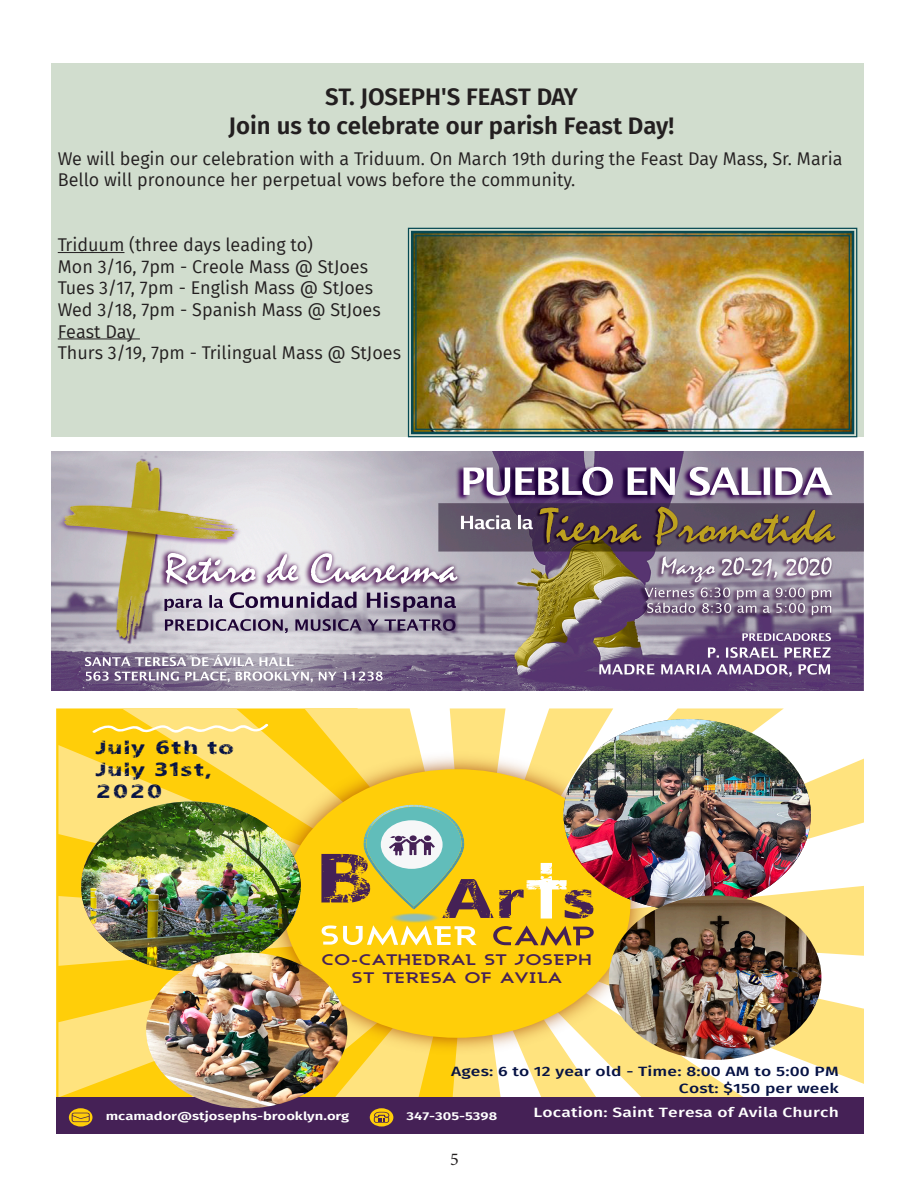
<style>
.page{position:relative;width:918px;height:1188px;background:#fff}
.page>*{position:absolute;margin:0;border:0;box-sizing:border-box;transform-origin:0 0}
.t1{font:600 24px "Fira Sans";color:#231f20}
.t2{font:18.45px/22.2px "Whitefunkyrabbit";color:#061244;scale:1.84 1}
.t3{font:18px/21.6px "Fira Sans";color:#231f20}
.t4{font:18px "Minion Pro";color:#231f20}
.t5{font:700 15.15px/18.1px "Ashby";color:#462156;text-align:center;scale:1.3 1}
.t6{font:500 13.5px/16.2px "Fira Sans";letter-spacing:.01em;color:#061244;text-align:right;scale:1.29 1}
.t7{font:500 13.5px "Fira Sans";letter-spacing:.01em;color:#fff;scale:1.29 1}
.t8{font:600 11.4px "Fira Sans";color:#fff;scale:1.29 1}
</style>
<div class="page">
<img style="left:52px;top:451px;width:812px;height:239px">
<img style="left:58px;top:708px;width:806px;height:426px">
<div style="left:52px;top:64px;width:812px;height:373px;background:#d1ddce"></div>
<hr style="left:58px;top:252px;width:66px;height:1px;background:#231f20">
<hr style="left:58px;top:339px;width:82px;height:1px;background:#231f20">
<img style="left:407px;top:227px;width:451px;height:211px">
<div style="left:411px;top:231px;width:443px;height:203px;border:2px solid #064953"></div>
<div style="left:415px;top:235px;width:435px;height:195px;border:1px solid #064953"></div>
<p class="t1" style="left:325px;top:77px;width:254px">ST. JOSEPH'S FEAST DAY</p>
<p class="t1" style="left:229px;top:106px;width:447px">Join us to celebrate our parish Feast Day!</p>
<p class="t3" style="left:58px;top:147px;width:786px">We will begin our celebration with a Triduum. On March 19th during the Feast Day Mass, Sr. Maria<br>Bello will pronounce her perpetual vows before the community.</p>
<p class="t3" style="left:58px;top:234px;width:257px">Triduum (three days leading to)</p>
<p class="t3" style="left:58px;top:255px;width:312px">Mon 3/16, 7pm - Creole Mass @ StJoes</p>
<p class="t3" style="left:58px;top:277px;width:317px">Tues 3/17, 7pm - English Mass @ StJoes</p>
<p class="t3" style="left:58px;top:299px;width:325px">Wed 3/18, 7pm - Spanish Mass @ StJoes</p>
<p class="t3" style="left:58px;top:320px;width:79px">Feast Day</p>
<p class="t3" style="left:58px;top:342px;width:345px">Thurs 3/19, 7pm - Trilingual Mass @ StJoes</p>
<p class="t2" style="left:95px;top:737px;width:77px">July 6th to<br>July 31st,<br>2020</p>
<p class="t5" style="left:322px;top:950px;width:210px">CO-CATHEDRAL ST JOSEPH<br>ST TERESA OF AVILA</p>
<p class="t6" style="left:451px;top:1063px;width:302px">Ages: 6 to 12 year old - Time: 8:00 AM to 5:00 PM<br>Cost: $150 per week</p>
<p class="t7" style="left:534px;top:1102px;width:238px">Location: Saint Teresa of Avila Church</p>
<p class="t8" style="left:106px;top:1107px;width:190px">mcamador@stjosephs-brooklyn.org</p>
<p class="t8" style="left:407px;top:1107px;width:72px">347-305-5398</p>
<p class="t4" style="left:450px;top:1147px;width:10px">5</p>
</div>
